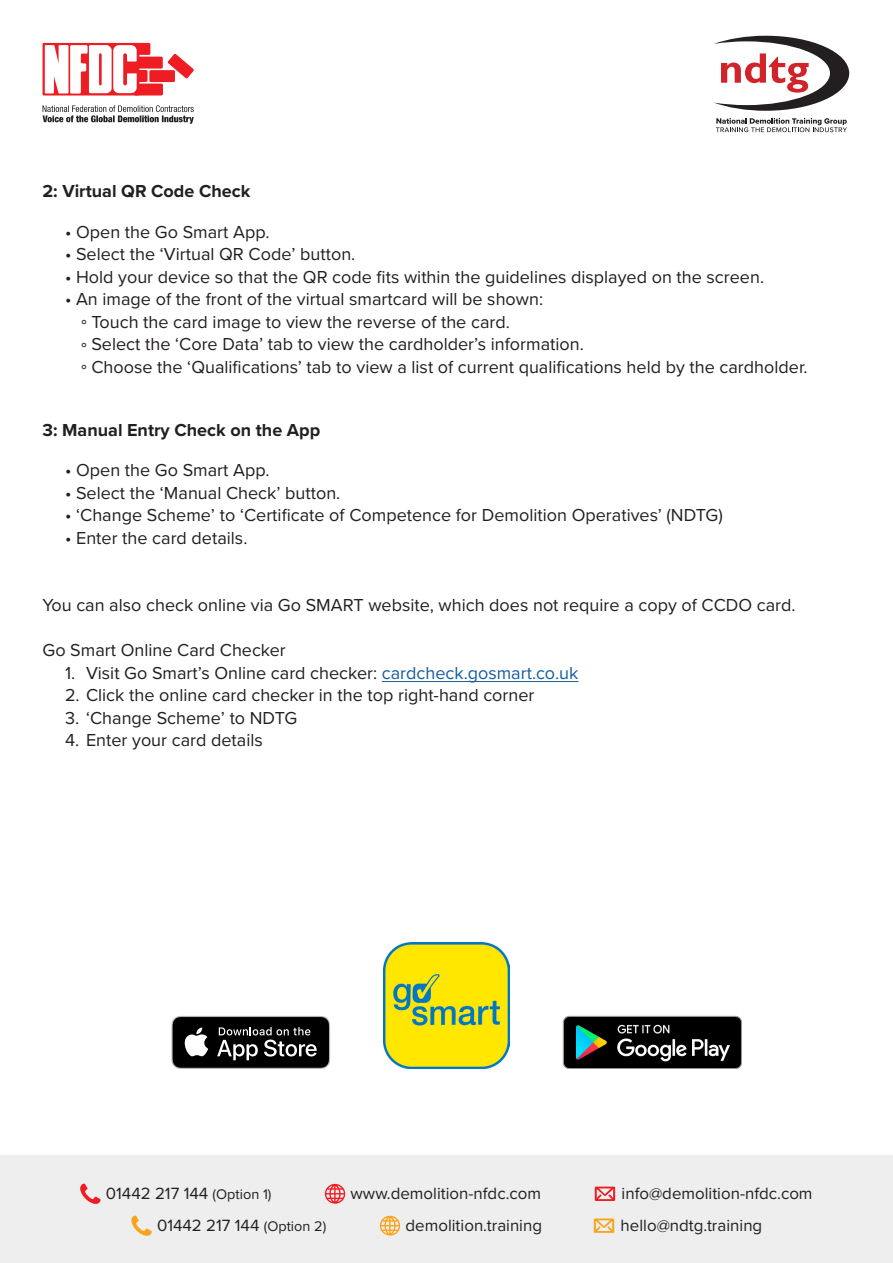
<style>
.page{position:relative;width:893px;height:1263px;background:#fff}
.page>*{position:absolute;margin:0;border:0;box-sizing:border-box;transform-origin:0 0}
.t1{font:18px "Proxima Nova";color:#231f20}
.t2{font:700 18px "Proxima Nova";color:#231f20}
.t3{font:16.8px "Proxima Nova";color:#231f20}
.s1{color:#175d9e}
.s2{font-size:14.4px}
</style>
<div class="page">
<hr style="left:382px;top:681px;width:196px;height:1px;background:#175d9e">
<img style="left:383px;top:942px;width:127px;height:127px">
<svg style="left:171px;top:1016px;width:159px;height:53px;background:#333"></svg>
<img style="left:563px;top:1016px;width:178px;height:53px">
<div style="left:0;top:1155px;width:893px;height:108px;background:#eeeeef"></div>
<svg style="left:43px;top:105px;width:151px;height:19px"></svg>
<div style="left:128px;top:43px;width:22px;height:12px;background:#ee1d23"></div>
<div style="left:123px;top:70px;width:25px;height:12px;background:#ee1d23;border-radius:2px"></div>
<svg style="left:43px;top:43px;width:96px;height:53px"></svg>
<div style="left:134px;top:84px;width:29px;height:12px;background:#ee1d23;border-radius:2px"></div>
<svg style="left:45px;top:45px;width:92px;height:49px"></svg>
<div style="left:149px;top:70px;width:26px;height:12px;background:#ee1d23;border-radius:2px"></div>
<div style="left:138px;top:57px;width:25px;height:12px;background:#ee1d23;border-radius:2px"></div>
<svg style="left:168px;top:54px;width:26px;height:24px"></svg>
<svg style="left:714px;top:36px;width:135px;height:75px"></svg>
<svg style="left:716px;top:118px;width:131px;height:14px"></svg>
<svg style="left:80px;top:1183px;width:21px;height:21px"></svg>
<svg style="left:325px;top:1183px;width:21px;height:21px"></svg>
<svg style="left:595px;top:1186px;width:20px;height:15px"></svg>
<svg style="left:131px;top:1215px;width:21px;height:21px"></svg>
<svg style="left:594px;top:1218px;width:20px;height:15px"></svg>
<svg style="left:380px;top:1215px;width:21px;height:20px"></svg>
<p class="t2" style="left:43px;top:178px;width:209px">2: Virtual QR Code Check</p>
<p class="t1" style="left:65px;top:218px;width:206px">• Open the Go Smart App.</p>
<p class="t1" style="left:65px;top:241px;width:292px">• Select the ‘Virtual QR Code’ button.</p>
<p class="t1" style="left:65px;top:263px;width:701px">• Hold your device so that the QR code fits within the guidelines displayed on the screen.</p>
<p class="t1" style="left:65px;top:286px;width:480px">• An image of the front of the virtual smartcard will be shown:</p>
<p class="t1" style="left:82px;top:308px;width:430px">° Touch the card image to view the reverse of the card.</p>
<p class="t1" style="left:82px;top:331px;width:504px">° Select the ‘Core Data’ tab to view the cardholder’s information.</p>
<p class="t1" style="left:82px;top:353px;width:728px">° Choose the ‘Qualifications’ tab to view a list of current qualifications held by the cardholder.</p>
<p class="t2" style="left:43px;top:416px;width:279px">3: Manual Entry Check on the App</p>
<p class="t1" style="left:65px;top:457px;width:206px">• Open the Go Smart App.</p>
<p class="t1" style="left:65px;top:479px;width:277px">• Select the ‘Manual Check’ button.</p>
<p class="t1" style="left:65px;top:502px;width:659px">• ‘Change Scheme’ to ‘Certificate of Competence for Demolition Operatives’ (NDTG)</p>
<p class="t1" style="left:65px;top:524px;width:184px">• Enter the card details.</p>
<p class="t1" style="left:43px;top:592px;width:755px">You can also check online via Go SMART website, which does not require a copy of CCDO card.</p>
<p class="t1" style="left:43px;top:637px;width:245px">Go Smart Online Card Checker</p>
<p class="t1" style="left:65px;top:659px;width:515px">1. Visit Go Smart’s Online card checker: <span class="s1">cardcheck.gosmart.co.uk</span></p>
<p class="t1" style="left:65px;top:682px;width:471px">2. Click the online card checker in the top right-hand corner</p>
<p class="t1" style="left:65px;top:704px;width:234px">3. ‘Change Scheme’ to NDTG</p>
<p class="t1" style="left:65px;top:727px;width:199px">4. Enter your card details</p>
<p class="t3" style="left:106px;top:1181px;width:167px">01442 217 144 <span class="s2">(Option 1)</span></p>
<p class="t3" style="left:351px;top:1181px;width:192px">www.demolition-nfdc.com</p>
<p class="t3" style="left:622px;top:1181px;width:193px">info@demolition-nfdc.com</p>
<p class="t3" style="left:157px;top:1213px;width:171px">01442 217 144 <span class="s2">(Option 2)</span></p>
<p class="t3" style="left:406px;top:1213px;width:138px">demolition.training</p>
<p class="t3" style="left:621px;top:1213px;width:143px">hello@ndtg.training</p>
</div>
